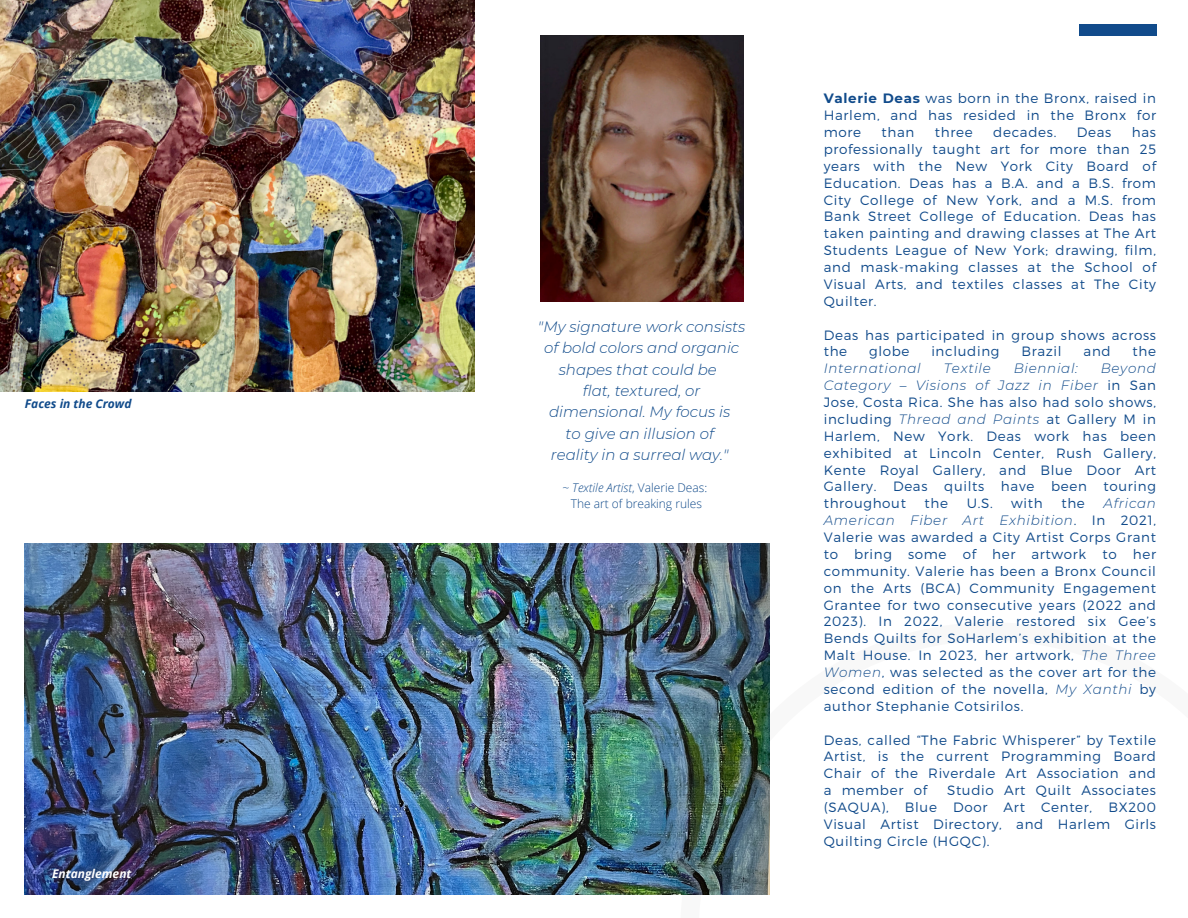
<style>
.page{position:relative;width:1188px;height:918px;background:#fff}
.page>*{position:absolute;margin:0;border:0;box-sizing:border-box;transform-origin:0 0}
.t1{font:italic 300 15px/21.3px "Montserrat";color:#114b8b;text-align:center}
.t2{font:300 13.5px/16.8px "Montserrat";letter-spacing:.05em;color:#114b8b;text-align:justify}
.t3{font:italic 300 13.5px "Montserrat";letter-spacing:.05em;color:#114b8b}
.t4{font:italic 300 12px "Open Sans";color:#114b8b}
.t5{font:300 12px "Open Sans";color:#114b8b}
.t6{font:italic 700 12px "Open Sans";color:#114b8b}
.t7{font:italic 700 12px "Open Sans";color:#fff}
.s1{font-style:normal}
.s2{font-weight:700}
.s3{font-style:italic}
</style>
<div class="page">
<img style="left:25px;top:543px;width:745px;height:351px">
<img style="left:0;top:0;width:475px;height:392px">
<div style="left:1079px;top:24px;width:77px;height:12px;background:#114b8b"></div>
<img style="left:541px;top:36px;width:202px;height:265px">
<p class="t6" style="left:25px;top:396px;width:108px">Faces in the Crowd</p>
<p class="t7" style="left:52px;top:865px;width:81px">Entanglement</p>
<p class="t1" style="left:538px;top:316px;width:209px">"My signature work consists of bold colors and organic shapes that could be</p>
<p class="t1" style="left:549px;top:380px;width:183px">flat, textured, or dimensional. My focus is</p>
<p class="t1" style="left:566px;top:423px;width:150px">to give an illusion of</p>
<p class="t1" style="left:551px;top:444px;width:179px">reality in a surreal way."</p>
<p class="t4" style="left:563px;top:479px;width:146px">~ Textile Artist<span class="s1">, Valerie Deas:</span></p>
<p class="t5" style="left:571px;top:495px;width:133px">The art of breaking rules</p>
<p class="t2" style="left:824px;top:89px;width:334px"><span class="s2">Valerie Deas</span> was born in the Bronx, raised in Harlem, and has resided in the Bronx for more</p>
<p class="t2" style="left:824px;top:123px;width:334px;text-indent:308px">has professionally taught art for more than 25 years with the New York City Board of Education. Deas has a B.A. and a B.S. from City College of New York, and a M.S. from Bank Street College of Education. Deas has taken painting and drawing classes at The Art Students League of New York; drawing, film, and mask-making classes at the School of Visual Arts, and textiles classes at The City Quilter.</p>
<p class="t2" style="left:824px;top:326px;width:334px">Deas has participated in group shows across the</p>
<p class="t2" style="left:882px;top:123px;width:34px">than</p>
<p class="t2" style="left:935px;top:123px;width:39px">three</p>
<p class="t2" style="left:993px;top:123px;width:65px">decades.</p>
<p class="t2" style="left:1077px;top:123px;width:36px">Deas</p>
<p class="t2" style="left:869px;top:343px;width:42px">globe</p>
<p class="t2" style="left:931px;top:343px;width:70px">including</p>
<p class="t2" style="left:1021px;top:343px;width:42px">Brazil</p>
<p class="t2" style="left:1084px;top:343px;width:29px">and</p>
<p class="t2" style="left:1133px;top:343px;width:25px">the</p>
<p class="t3" style="left:824px;top:360px;width:99px">International</p>
<p class="t3" style="left:944px;top:360px;width:49px">Textile</p>
<p class="t3" style="left:1014px;top:360px;width:66px">Biennial:</p>
<p class="t2" style="left:824px;top:359px;width:334px;text-indent:277px"><span class="s3">Beyond Category – Visions of Jazz in Fiber</span> in San Jose, Costa Rica. She has also had solo shows, including <span class="s3">Thread and Paints</span> at Gallery M in Harlem, New York. Deas work has been exhibited at Lincoln Center, Rush Gallery, Kente Royal Gallery, and Blue Door Art Gallery. Deas quilts have been touring throughout</p>
<p class="t2" style="left:824px;top:494px;width:334px;text-indent:280px"><span class="s3">African American Fiber Art Exhibition</span>. In 2021, Valerie was awarded a City Artist Corps Grant to bring some of her artwork to her community. Valerie has been a Bronx Council on the Arts (BCA) Community Engagement Grantee for two consecutive years (2022 and 2023). In 2022, Valerie restored six Gee’s Bends Quilts for SoHarlem’s exhibition at the Malt House. In 2023, her artwork, <span class="s3">The Three Women</span>, was selected as the cover art for the second edition of the novella, <span class="s3">My Xanthi</span> by author Stephanie Cotsirilos.</p>
<p class="t2" style="left:824px;top:731px;width:334px">Deas, called “The Fabric Whisperer” by Textile Artist, is the current Programming Board Chair of the Riverdale Art Association and a member of</p>
<p class="t2" style="left:925px;top:494px;width:25px">the</p>
<p class="t2" style="left:967px;top:494px;width:28px">U.S.</p>
<p class="t2" style="left:1011px;top:494px;width:33px">with</p>
<p class="t2" style="left:1061px;top:494px;width:25px">the</p>
<p class="t2" style="left:824px;top:781px;width:334px;text-indent:123px">Studio Art Quilt Associates (SAQUA), Blue Door Art Center, BX200<br>Visual Artist Directory, and Harlem Girls Quilting Circle (HGQC).</p>
</div>
